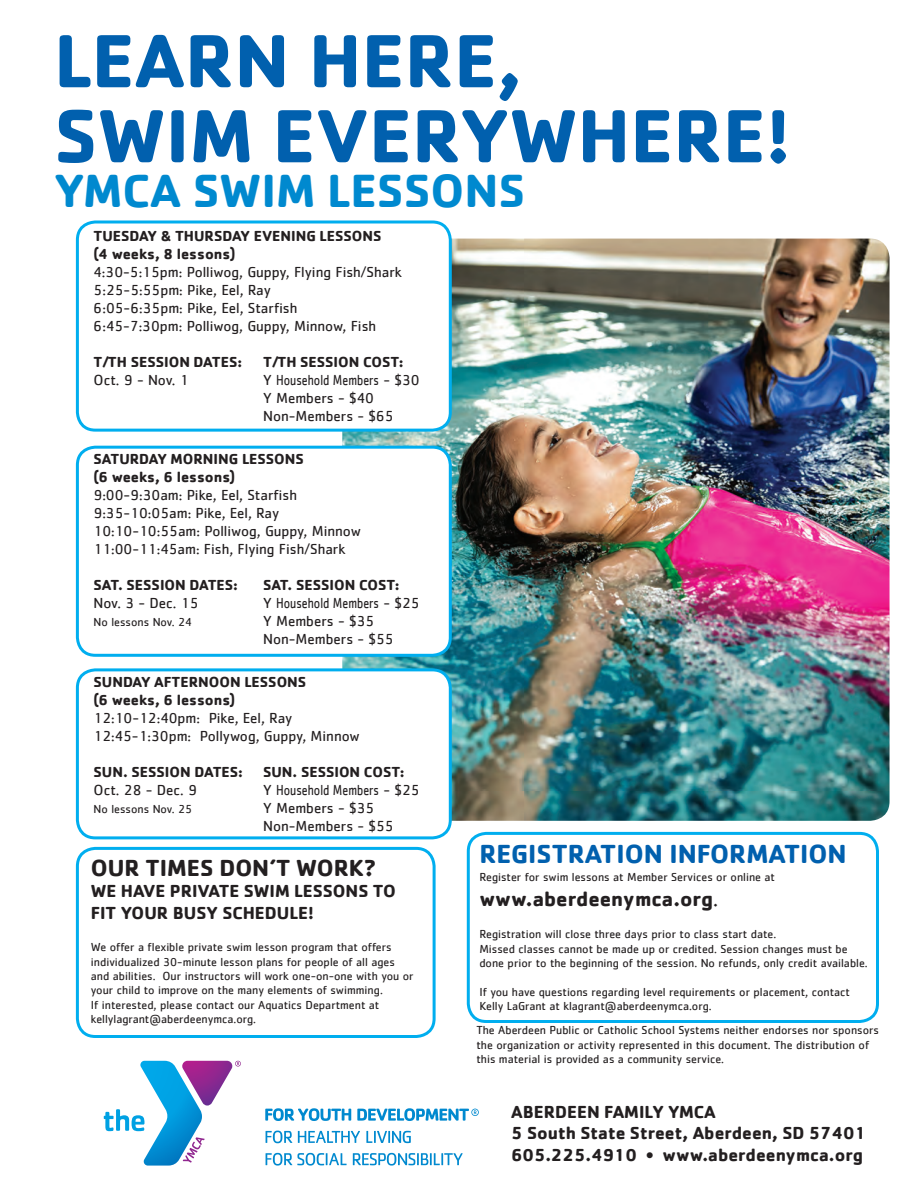
<style>
.page{position:relative;width:918px;height:1188px;background:#fff}
.page>*{position:absolute;margin:0;border:0;box-sizing:border-box;transform-origin:0 0}
.t1{font:700 78px "Cachet";color:#0160ae}
.t2{font:700 48px "Cachet";color:#0089cf}
.t3{font:700 27px "Cachet";color:#0160ae}
.t4{font:700 24px "Cachet";color:#231f20}
.t5{font:700 21px "Cachet";color:#231f20}
.t6{font:700 18px/21.6px "Cachet";color:#231f20}
.t7{font:15px/18px "Cachet";color:#231f20}
.t8{font:700 15px/18px "Cachet";color:#231f20}
.t9{font:12px/14.4px "Cachet";color:#231f20}
.s1{font-weight:700}
.s2{font-weight:400}
</style>
<div class="page">
<img style="left:342px;top:239px;width:548px;height:582px">
<div style="left:76px;top:847px;width:360px;height:191px;border:3px solid #00aeef;border-radius:18px"></div>
<div style="left:467px;top:832px;width:412px;height:191px;border:3px solid #00aeef;border-radius:18px"></div>
<div style="left:77px;top:222px;width:373px;height:208px;background:#fff;border-radius:18px"></div>
<div style="left:76px;top:220px;width:376px;height:212px;border:3px solid #00aeef;border-radius:18px"></div>
<svg style="left:265px;top:1108px;width:86px;height:13px"></svg>
<svg style="left:266px;top:1131px;width:26px;height:12px"></svg>
<svg style="left:298px;top:1131px;width:62px;height:12px"></svg>
<svg style="left:366px;top:1131px;width:45px;height:12px"></svg>
<svg style="left:266px;top:1153px;width:81px;height:13px"></svg>
<svg style="left:353px;top:1153px;width:110px;height:13px"></svg>
<svg style="left:357px;top:1108px;width:122px;height:13px"></svg>
<svg style="left:104px;top:1061px;width:137px;height:105px"></svg>
<div style="left:77px;top:447px;width:373px;height:208px;background:#fff;border-radius:18px"></div>
<div style="left:76px;top:446px;width:376px;height:211px;border:3px solid #00aeef;border-radius:18px"></div>
<div style="left:77px;top:670px;width:373px;height:168px;background:#fff;border-radius:18px"></div>
<div style="left:76px;top:668px;width:376px;height:171px;border:3px solid #00aeef;border-radius:18px"></div>
<p class="t1" style="left:54px;top:11px;width:470px">LEARN HERE,</p>
<p class="t1" style="left:54px;top:86px;width:738px">SWIM EVERYWHERE!</p>
<p class="t2" style="left:54px;top:159px;width:473px">YMCA SWIM LESSONS</p>
<p class="t7" style="left:94px;top:226px;width:310px"><span class="s1">TUESDAY &amp; THURSDAY EVENING LESSONS<br>(4 weeks, 8 lessons)<br></span>4:30-5:15pm: Polliwog, Guppy, Flying Fish/Shark 5:25-5:55pm: Pike, Eel, Ray<br>6:05-6:35pm: Pike, Eel, Starfish<br>6:45-7:30pm: Polliwog, Guppy, Minnow, Fish</p>
<p class="t8" style="left:94px;top:352px;width:150px">T/TH SESSION DATES:</p>
<p class="t8" style="left:263px;top:352px;width:142px">T/TH SESSION COST:</p>
<p class="t7" style="left:94px;top:370px;width:97px">Oct. 9 - Nov. 1</p>
<p class="t7" style="left:263px;top:370px;width:158px">Y Household Members - $30<br>Y Members - $40<br>Non-Members - $65</p>
<p class="t7" style="left:94px;top:450px;width:269px"><span class="s1">SATURDAY MORNING LESSONS<br>(6 weeks, 6 lessons)<br></span>9:00-9:30am: Pike, Eel, Starfish<br>9:35-10:05am: Pike, Eel, Ray<br>10:10-10:55am: Polliwog, Guppy, Minnow<br>11:00-11:45am: Fish, Flying Fish/Shark</p>
<p class="t8" style="left:94px;top:576px;width:146px">SAT. SESSION DATES:</p>
<p class="t8" style="left:263px;top:576px;width:138px">SAT. SESSION COST:</p>
<p class="t7" style="left:94px;top:594px;width:106px">Nov. 3 - Dec. 15</p>
<p class="t7" style="left:263px;top:594px;width:158px">Y Household Members - $25</p>
<p class="t9" style="left:94px;top:615px;width:100px">No lessons Nov. 24</p>
<p class="t7" style="left:263px;top:612px;width:132px">Y Members - $35<br>Non-Members - $55</p>
<p class="t8" style="left:94px;top:672px;width:214px">SUNDAY AFTERNOON LESSONS (6 weeks, 6 lessons)<br><span class="s2">12:10-12:40pm: Pike, Eel, Ray</span></p>
<p class="t7" style="left:94px;top:727px;width:268px">12:45-1:30pm: Pollywog, Guppy, Minnow</p>
<p class="t8" style="left:94px;top:762px;width:151px">SUN. SESSION DATES:</p>
<p class="t8" style="left:263px;top:762px;width:143px">SUN. SESSION COST:</p>
<p class="t7" style="left:94px;top:781px;width:105px">Oct. 28 - Dec. 9</p>
<p class="t7" style="left:263px;top:781px;width:158px">Y Household Members - $25</p>
<p class="t9" style="left:94px;top:802px;width:100px">No lessons Nov. 25</p>
<p class="t7" style="left:263px;top:799px;width:132px">Y Members - $35<br>Non-Members - $55</p>
<p class="t4" style="left:91px;top:852px;width:287px">OUR TIMES DON’T WORK?</p>
<p class="t6" style="left:91px;top:880px;width:306px">WE HAVE PRIVATE SWIM LESSONS TO<br>FIT YOUR BUSY SCHEDULE!</p>
<p class="t9" style="left:91px;top:940px;width:324px">We offer a flexible private swim lesson program that offers individualized 30-minute lesson plans for people of all ages and abilities. Our instructors will work one-on-one with you or your child to improve on the many elements of swimming.</p>
<p class="t9" style="left:91px;top:997px;width:290px">If interested, please contact our Aquatics Department at kellylagrant@aberdeenymca.org.</p>
<p class="t3" style="left:479px;top:836px;width:369px">REGISTRATION INFORMATION</p>
<p class="t9" style="left:479px;top:869px;width:297px">Register for swim lessons at Member Services or online at</p>
<p class="t5" style="left:479px;top:885px;width:240px">www.aberdeenymca.org<span class="s2">.</span></p>
<p class="t9" style="left:479px;top:927px;width:390px">Registration will close three days prior to class start date.<br>Missed classes cannot be made up or credited. Session changes must be done prior to the beginning of the session. No refunds, only credit available.</p>
<p class="t9" style="left:479px;top:984px;width:372px">If you have questions regarding level requirements or placement, contact<br>Kelly LaGrant at klagrant@aberdeenymca.org.</p>
<p class="t9" style="left:476px;top:1023px;width:404px">The Aberdeen Public or Catholic School Systems neither endorses nor sponsors the organization or activity represented in this document. The distribution of this material is provided as a community service.</p>
<p class="t6" style="left:511px;top:1100px;width:356px">ABERDEEN FAMILY YMCA<br>5 South State Street, Aberdeen, SD 57401<br>605.225.4910 • www.aberdeenymca.org</p>
</div>
